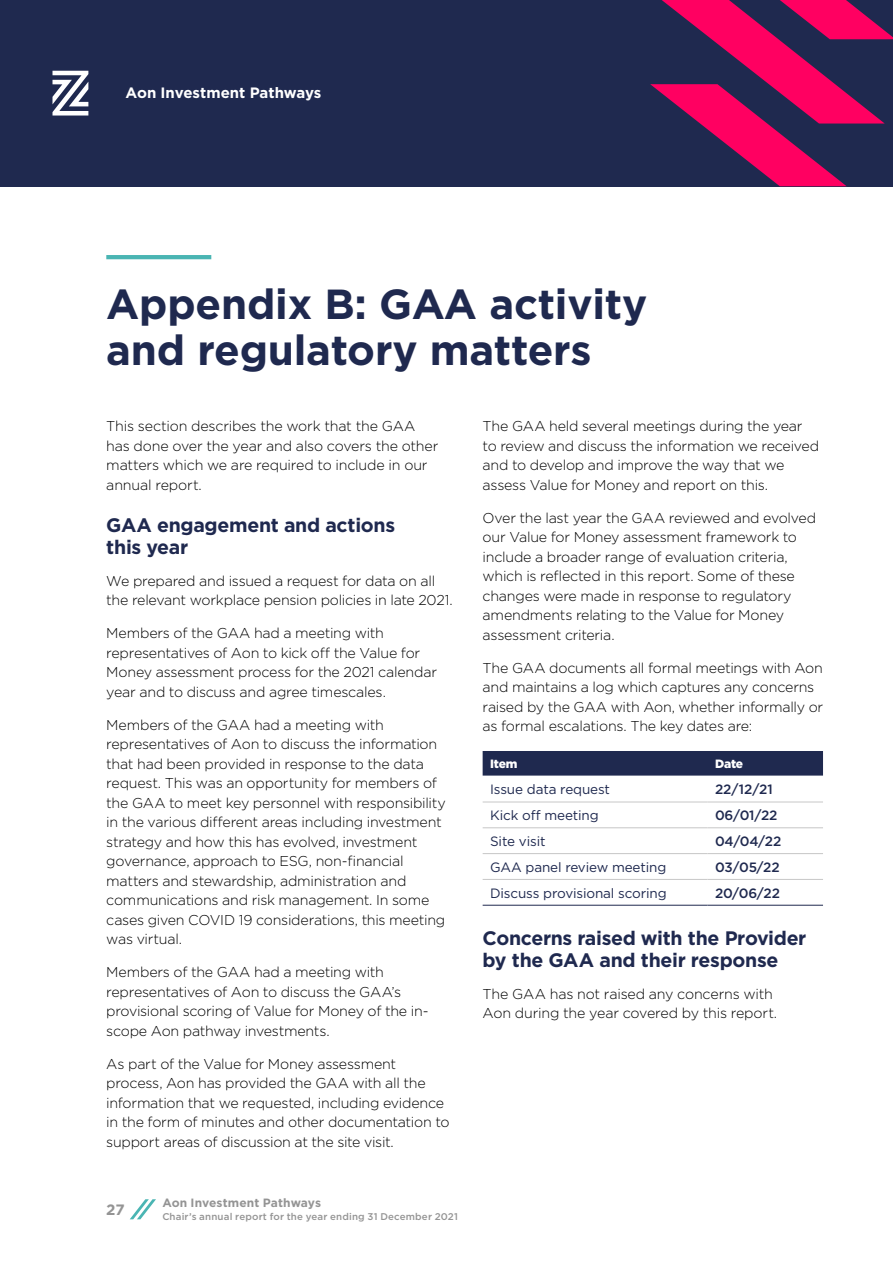
<style>
.page{position:relative;width:893px;height:1263px;background:#fff}
.page>*{position:absolute;margin:0;border:0;box-sizing:border-box;transform-origin:0 0}
.t1{font:700 42px/46.5px "Gotham";letter-spacing:-.005em;color:#1f294f}
.t2{font:700 19.5px/22.5px "Gotham";letter-spacing:-.015em;color:#1f294f}
.t3{font:700 15px "Gotham";color:#fff}
.t4{font:700 15px "Gotham";color:#949494}
.t5{font:300 14.25px/19.5px "Gotham";letter-spacing:-.02em;color:#000}
.t6{font:13.5px "Gotham";letter-spacing:-.01em;color:#1f294f}
.t7{font:500 13.5px "Gotham";letter-spacing:-.01em;color:#1f294f}
.t8{font:700 12px "Gotham";letter-spacing:.005em;color:#949494}
.t9{font:900 12px "Gotham";letter-spacing:-.015em;color:#fff}
.t10{font:500 9.75px "Gotham";letter-spacing:.015em;color:#949494}
</style>
<div class="page">
<svg style="left:130px;top:1199px;width:26px;height:20px"></svg>
<div style="left:483px;top:751px;width:340px;height:25px;background:#1f294f"></div>
<hr style="left:483px;top:801px;width:224px;height:1px;background:#c7c7c7">
<hr style="left:707px;top:801px;width:116px;height:1px;background:#c7c7c7">
<hr style="left:483px;top:827px;width:224px;height:1px;background:#c7c7c7">
<hr style="left:707px;top:827px;width:116px;height:1px;background:#c7c7c7">
<hr style="left:483px;top:853px;width:224px;height:1px;background:#c7c7c7">
<hr style="left:707px;top:853px;width:116px;height:1px;background:#c7c7c7">
<hr style="left:483px;top:879px;width:224px;height:1px;background:#c7c7c7">
<hr style="left:707px;top:879px;width:116px;height:1px;background:#c7c7c7">
<hr style="left:483px;top:905px;width:224px;height:1px;background:#1f294f">
<hr style="left:707px;top:905px;width:116px;height:1px;background:#1f294f">
<div style="left:0;top:0;width:893px;height:186px;background:#1f294f"></div>
<svg style="left:650px;top:0;width:243px;height:186px"></svg>
<svg style="left:52px;top:71px;width:36px;height:45px"></svg>
<hr style="left:106px;top:255px;width:105px;height:4px;background:#4ab5b3">
<p class="t3" style="left:125px;top:82px;width:198px">Aon Investment Pathways</p>
<h1 class="t1" style="left:106px;top:280px;width:543px">Appendix B: GAA activity and regulatory matters</h1>
<p class="t5" style="left:106px;top:416px;width:334px">This section describes the work that the GAA has done over the year and also covers the other matters which we are required to include in our annual report.</p>
<h2 class="t2" style="left:106px;top:514px;width:290px">GAA engagement and actions this year</h2>
<p class="t5" style="left:106px;top:571px;width:348px">We prepared and issued a request for data on all the relevant workplace pension policies in late 2021.</p>
<p class="t5" style="left:106px;top:623px;width:332px">Members of the GAA had a meeting with representatives of Aon to kick off the Value for Money assessment process for the 2021 calendar year and to discuss and agree timescales.</p>
<p class="t5" style="left:106px;top:715px;width:341px">Members of the GAA had a meeting with representatives of Aon to discuss the information that had been provided in response to the data request. This was an opportunity for members of the GAA to meet key personnel with responsibility in the various different areas including investment strategy and how this has evolved, investment governance, approach to ESG, non-financial matters and stewardship, administration and communications and risk management. In some cases given COVID 19 considerations, this meeting was virtual.</p>
<p class="t5" style="left:106px;top:962px;width:324px">Members of the GAA had a meeting with representatives of Aon to discuss the GAA’s provisional scoring of Value for Money of the in&shy;scope Aon pathway investments.</p>
<p class="t5" style="left:106px;top:1054px;width:345px">As part of the Value for Money assessment process, Aon has provided the GAA with all the information that we requested, including evidence in the form of minutes and other documentation to support areas of discussion at the site visit.</p>
<p class="t4" style="left:106px;top:1200px;width:20px">27</p>
<p class="t8" style="left:162px;top:1194px;width:160px">Aon Investment Pathways</p>
<p class="t10" style="left:162px;top:1210px;width:297px">Chair’s annual report for the year ending 31 December 2021</p>
<p class="t5" style="left:483px;top:416px;width:338px">The GAA held several meetings during the year to review and discuss the information we received and to develop and improve the way that we assess Value for Money and report on this.</p>
<p class="t5" style="left:483px;top:508px;width:335px">Over the last year the GAA reviewed and evolved our Value for Money assessment framework to include a broader range of evaluation criteria, which is reflected in this report. Some of these changes were made in response to regulatory amendments relating to the Value for Money assessment criteria.</p>
<p class="t5" style="left:483px;top:658px;width:342px">The GAA documents all formal meetings with Aon and maintains a log which captures any concerns raised by the GAA with Aon, whether informally or as formal escalations. The key dates are:</p>
<p class="t9" style="left:490px;top:755px;width:29px">Item</p>
<p class="t9" style="left:715px;top:755px;width:30px">Date</p>
<p class="t6" style="left:490px;top:781px;width:121px">Issue data request</p>
<p class="t7" style="left:715px;top:780px;width:59px">22/12/21</p>
<p class="t6" style="left:490px;top:807px;width:110px">Kick off meeting</p>
<p class="t7" style="left:715px;top:807px;width:64px">06/01/22</p>
<p class="t6" style="left:490px;top:833px;width:57px">Site visit</p>
<p class="t7" style="left:715px;top:832px;width:68px">04/04/22</p>
<p class="t6" style="left:490px;top:858px;width:178px">GAA panel review meeting</p>
<p class="t7" style="left:715px;top:858px;width:66px">03/05/22</p>
<p class="t6" style="left:490px;top:884px;width:178px">Discuss provisional scoring</p>
<p class="t7" style="left:715px;top:884px;width:67px">20/06/22</p>
<h2 class="t2" style="left:483px;top:926px;width:325px">Concerns raised with the Provider by the GAA and their response</h2>
<p class="t5" style="left:483px;top:983px;width:296px">The GAA has not raised any concerns with<br>Aon during the year covered by this report.</p>
</div>
